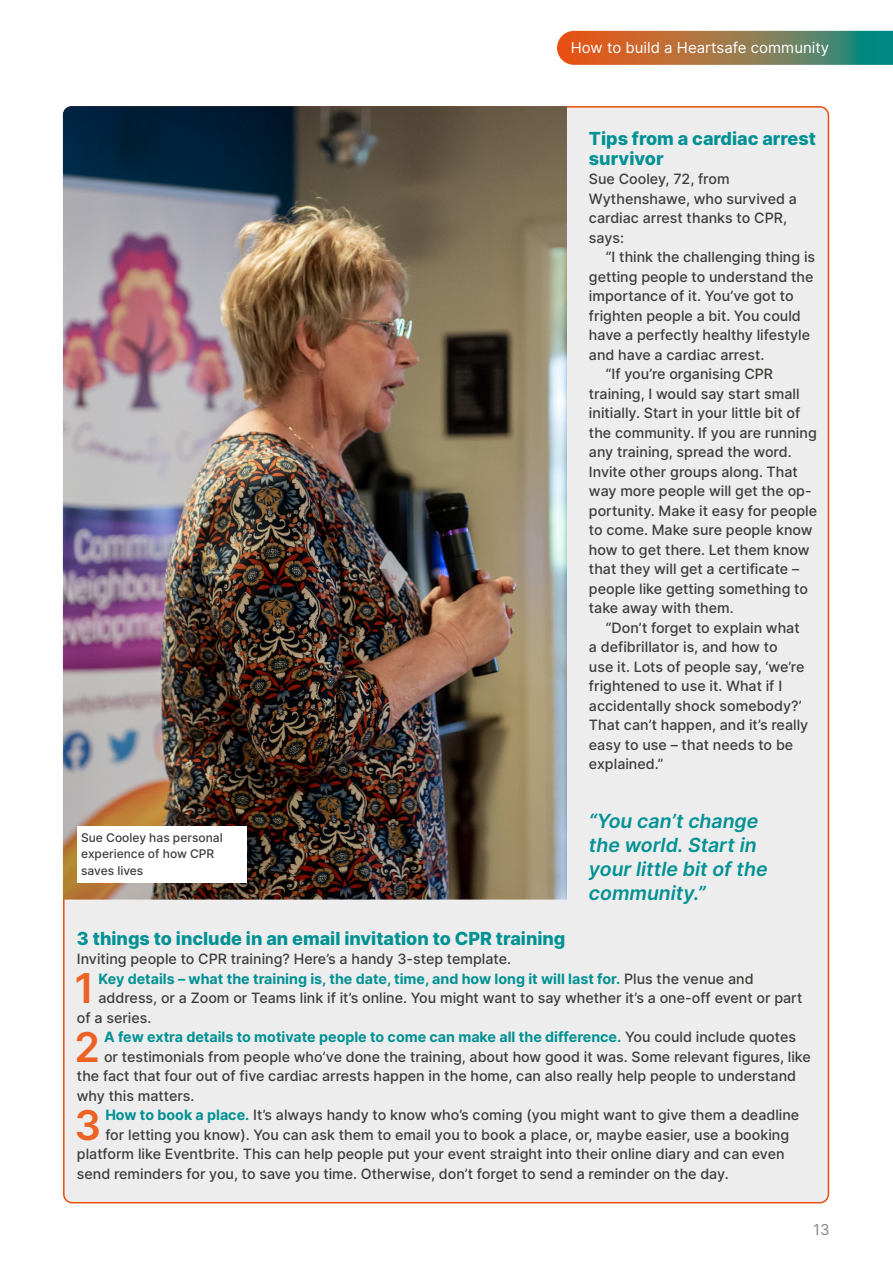
<style>
.page{position:relative;width:893px;height:1263px;background:#fff}
.page>*{position:absolute;margin:0;border:0;box-sizing:border-box;transform-origin:0 0}
.t1{font:600 41.1px "Inter";color:#ec6225}
.t2{font:italic 600 19.5px/24px "Inter";color:#009194}
.t3{font:800 18px/19.5px "Inter";color:#009194}
.t4{font:15px "Inter";color:#fff}
.t5{font:15px "Inter";color:#878787}
.t6{font:500 14.25px/19.5px "Inter";color:#3c3c3b}
.t7{font:700 14.25px "Inter";color:#009194}
.t8{font:500 12px/16.5px "Inter";color:#3c3c3b}
.s1{font-weight:500;color:#3c3c3b}
.s2{font-weight:700;color:#009194}
</style>
<div class="page">
<svg style="left:557px;top:31px;width:336px;height:34px;background:#90774e"></svg>
<div style="left:64px;top:107px;width:764px;height:1096px;background:#ededed;border-radius:9px"></div>
<img style="left:63px;top:106px;width:504px;height:793px">
<div style="left:77px;top:826px;width:169px;height:57px;background:#fff"></div>
<p class="t4" style="left:571px;top:36px;width:260px">How to build a Heartsafe community</p>
<p class="t8" style="left:81px;top:829px;width:143px">Sue Cooley has personal experience of how CPR saves lives</p>
<p class="t3" style="left:589px;top:128px;width:228px">Tips from a cardiac arrest survivor</p>
<p class="t6" style="left:589px;top:169px;width:209px">Sue Cooley, 72, from<br>Wythenshawe, who survived a cardiac arrest thanks to CPR, says:</p>
<p class="t6" style="left:606px;top:247px;width:211px">“I think the challenging thing is</p>
<p class="t6" style="left:589px;top:266px;width:226px">getting people to understand the</p>
<p class="t6" style="left:589px;top:286px;width:206px">importance of it. You’ve got to</p>
<p class="t6" style="left:589px;top:305px;width:213px">frighten people a bit. You could</p>
<p class="t6" style="left:589px;top:325px;width:223px">have a perfectly healthy lifestyle</p>
<p class="t6" style="left:589px;top:344px;width:177px">and have a cardiac arrest.</p>
<p class="t6" style="left:606px;top:364px;width:169px">“If you’re organising CPR</p>
<p class="t6" style="left:589px;top:383px;width:212px">training, I would say start small</p>
<p class="t6" style="left:589px;top:403px;width:213px">initially. Start in your little bit of</p>
<p class="t6" style="left:589px;top:422px;width:229px">the community. If you are running</p>
<p class="t6" style="left:589px;top:442px;width:204px">any training, spread the word.</p>
<p class="t6" style="left:589px;top:461px;width:210px">Invite other groups along. That</p>
<p class="t6" style="left:589px;top:481px;width:224px">way more people will get the op-</p>
<p class="t6" style="left:589px;top:500px;width:230px">portunity. Make it easy for people</p>
<p class="t6" style="left:589px;top:520px;width:225px">to come. Make sure people know</p>
<p class="t6" style="left:589px;top:539px;width:222px">how to get there. Let them know</p>
<p class="t6" style="left:589px;top:559px;width:212px">that they will get a certificate –</p>
<p class="t6" style="left:589px;top:578px;width:221px">people like getting something to</p>
<p class="t6" style="left:589px;top:598px;width:146px">take away with them.</p>
<p class="t6" style="left:606px;top:617px;width:195px">“Don’t forget to explain what</p>
<p class="t6" style="left:589px;top:637px;width:190px">a defibrillator is, and how to</p>
<p class="t6" style="left:589px;top:656px;width:217px">use it. Lots of people say, ‘we’re</p>
<p class="t6" style="left:589px;top:676px;width:195px">frightened to use it. What if I</p>
<p class="t6" style="left:589px;top:695px;width:214px">accidentally shock somebody?’</p>
<p class="t6" style="left:589px;top:715px;width:221px">That can’t happen, and it’s really</p>
<p class="t6" style="left:589px;top:734px;width:206px">easy to use – that needs to be</p>
<p class="t6" style="left:589px;top:754px;width:76px">explained.”</p>
<h2 class="t2" style="left:589px;top:808px;width:180px">“You can’t change the world. Start in your little bit of the community.”</h2>
<p class="t3" style="left:77px;top:928px;width:490px">3 things to include in an email invitation to CPR training</p>
<p class="t6" style="left:77px;top:949px;width:436px">Inviting people to CPR training? Here’s a handy 3-step template.</p>
<h1 class="t1" style="left:75px;top:958px;width:21px">1</h1>
<p class="t7" style="left:99px;top:968px;width:657px">Key details – what the training is, the date, time, and how long it will last for. <span class="s1">Plus the venue and</span></p>
<p class="t6" style="left:99px;top:988px;width:705px">address, or a Zoom or Teams link if it’s online. You might want to say whether it’s a one-off event or part</p>
<p class="t6" style="left:77px;top:1008px;width:76px">of a series.</p>
<h1 class="t1" style="left:74px;top:1016px;width:27px">2</h1>
<p class="t7" style="left:104px;top:1026px;width:693px">A few extra details to motivate people to come can make all the difference. <span class="s1">You could include quotes</span></p>
<p class="t6" style="left:104px;top:1047px;width:708px">or testimonials from people who’ve done the training, about how good it was. Some relevant figures, like</p>
<p class="t6" style="left:77px;top:1066px;width:721px">the fact that four out of five cardiac arrests happen in the home, can also really help people to understand</p>
<p class="t6" style="left:77px;top:1085px;width:119px">why this matters.</p>
<h1 class="t1" style="left:74px;top:1094px;width:28px">3</h1>
<p class="t6" style="left:105px;top:1105px;width:695px"><span class="s2">How to book a place.</span> It’s always handy to know who’s coming (you might want to give them a deadline</p>
<p class="t6" style="left:105px;top:1125px;width:685px">for letting you know). You can ask them to email you to book a place, or, maybe easier, use a booking</p>
<p class="t6" style="left:77px;top:1144px;width:709px">platform like Eventbrite. This can help people put your event straight into their online diary and can even</p>
<p class="t6" style="left:77px;top:1163px;width:653px">send reminders for you, to save you time. Otherwise, don’t forget to send a reminder on the day.</p>
<p class="t5" style="left:813px;top:1219px;width:18px">13</p>
</div>
